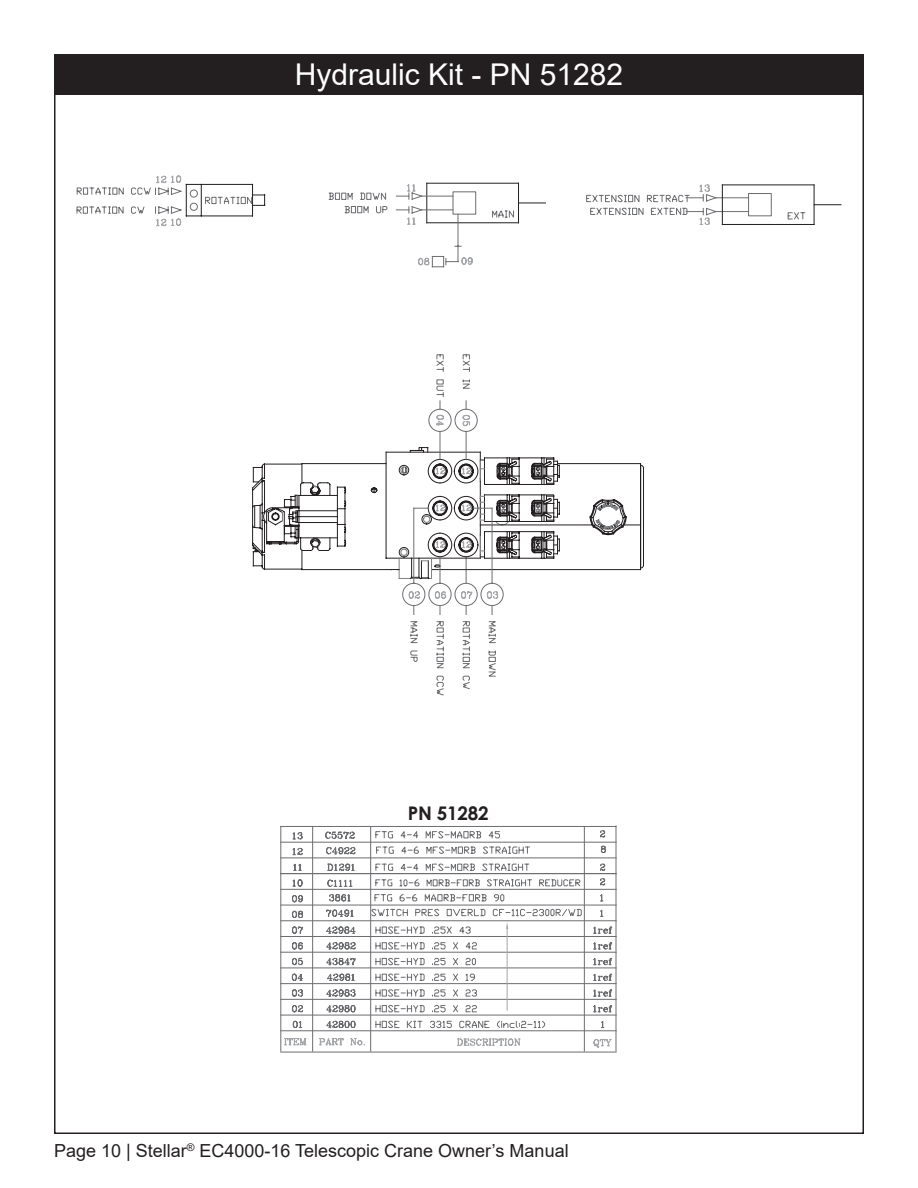
<style>
.page{position:relative;width:918px;height:1188px;background:#fff}
.page>*{position:absolute;margin:0;border:0;box-sizing:border-box;transform-origin:0 0}
.TOC_Page_Heading_White{font:30px "Arial";color:#fff}
.t1{font:700 18.75px "Century Gothic";letter-spacing:-.01em;color:#231f20}
.t2{font:18px "Arial";color:#231f20}
</style>
<div class="page">
<hr style="left:518px;top:183px;width:1px;height:40px;background:#231f20">
<hr style="left:280px;top:874px;width:1px;height:177px;background:#6c6d70">
<hr style="left:281px;top:842px;width:335px;height:1px;background:#6c6d70">
<hr style="left:281px;top:826px;width:335px;height:1px;background:#6c6d70">
<hr style="left:281px;top:999px;width:335px;height:1px;background:#6c6d70">
<hr style="left:281px;top:983px;width:335px;height:1px;background:#6c6d70">
<hr style="left:281px;top:967px;width:335px;height:1px;background:#6c6d70">
<hr style="left:281px;top:952px;width:335px;height:1px;background:#6c6d70">
<hr style="left:281px;top:936px;width:335px;height:1px;background:#6c6d70">
<hr style="left:281px;top:920px;width:335px;height:1px;background:#6c6d70">
<hr style="left:281px;top:905px;width:335px;height:1px;background:#6c6d70">
<hr style="left:281px;top:889px;width:335px;height:1px;background:#6c6d70">
<hr style="left:281px;top:1030px;width:335px;height:1px;background:#6c6d70">
<hr style="left:281px;top:1015px;width:335px;height:1px;background:#6c6d70">
<hr style="left:281px;top:857px;width:335px;height:1px;background:#6c6d70">
<hr style="left:281px;top:873px;width:335px;height:1px;background:#6c6d70">
<svg style="left:519px;top:202px;width:27px;height:1px"></svg>
<hr style="left:427px;top:222px;width:92px;height:1px;background:#231f20">
<svg style="left:328px;top:192px;width:59px;height:15px"></svg>
<svg style="left:586px;top:194px;width:99px;height:723px"></svg>
<svg style="left:462px;top:621px;width:8px;height:69px"></svg>
<hr style="left:427px;top:183px;width:92px;height:1px;background:#231f20">
<svg style="left:395px;top:182px;width:78px;height:85px"></svg>
<svg style="left:815px;top:204px;width:26px;height:1px"></svg>
<hr style="left:722px;top:184px;width:92px;height:1px;background:#231f20">
<hr style="left:722px;top:224px;width:92px;height:1px;background:#231f20">
<svg style="left:685px;top:184px;width:87px;height:27px"></svg>
<hr style="left:814px;top:185px;width:1px;height:39px;background:#231f20">
<svg style="left:599px;top:211px;width:207px;height:675px"></svg>
<svg style="left:77px;top:175px;width:105px;height:52px"></svg>
<hr style="left:252px;top:184px;width:1px;height:32px;background:#231f20">
<hr style="left:186px;top:184px;width:1px;height:32px;background:#231f20">
<hr style="left:201px;top:184px;width:1px;height:32px;background:#231f20">
<hr style="left:186px;top:215px;width:67px;height:1px;background:#231f20">
<hr style="left:186px;top:184px;width:67px;height:1px;background:#231f20">
<svg style="left:189px;top:189px;width:9px;height:22px"></svg>
<svg style="left:205px;top:194px;width:60px;height:12px"></svg>
<svg style="left:436px;top:621px;width:8px;height:75px"></svg>
<svg style="left:488px;top:621px;width:8px;height:56px"></svg>
<svg style="left:410px;top:621px;width:8px;height:41px"></svg>
<svg style="left:252px;top:354px;width:392px;height:261px"></svg>
<svg style="left:283px;top:825px;width:330px;height:227px"></svg>
<hr style="left:616px;top:826px;width:1px;height:225px;background:#6c6d70">
<hr style="left:281px;top:1052px;width:335px;height:1px;background:#6c6d70">
<div style="left:54px;top:54px;width:810px;height:40px;background:#231f20"></div>
<p class="TOC_Page_Heading_White" style="left:295px;top:54px;width:330px">Hydraulic Kit - PN 51282</p>
<p class="t1" style="left:408px;top:801px;width:82px">PN 51282</p>
<p class="t2" style="left:54px;top:1139px;width:516px">Page 10 | Stellar<sup>®</sup> EC4000-16 Telescopic Crane Owner’s Manual</p>
</div>
